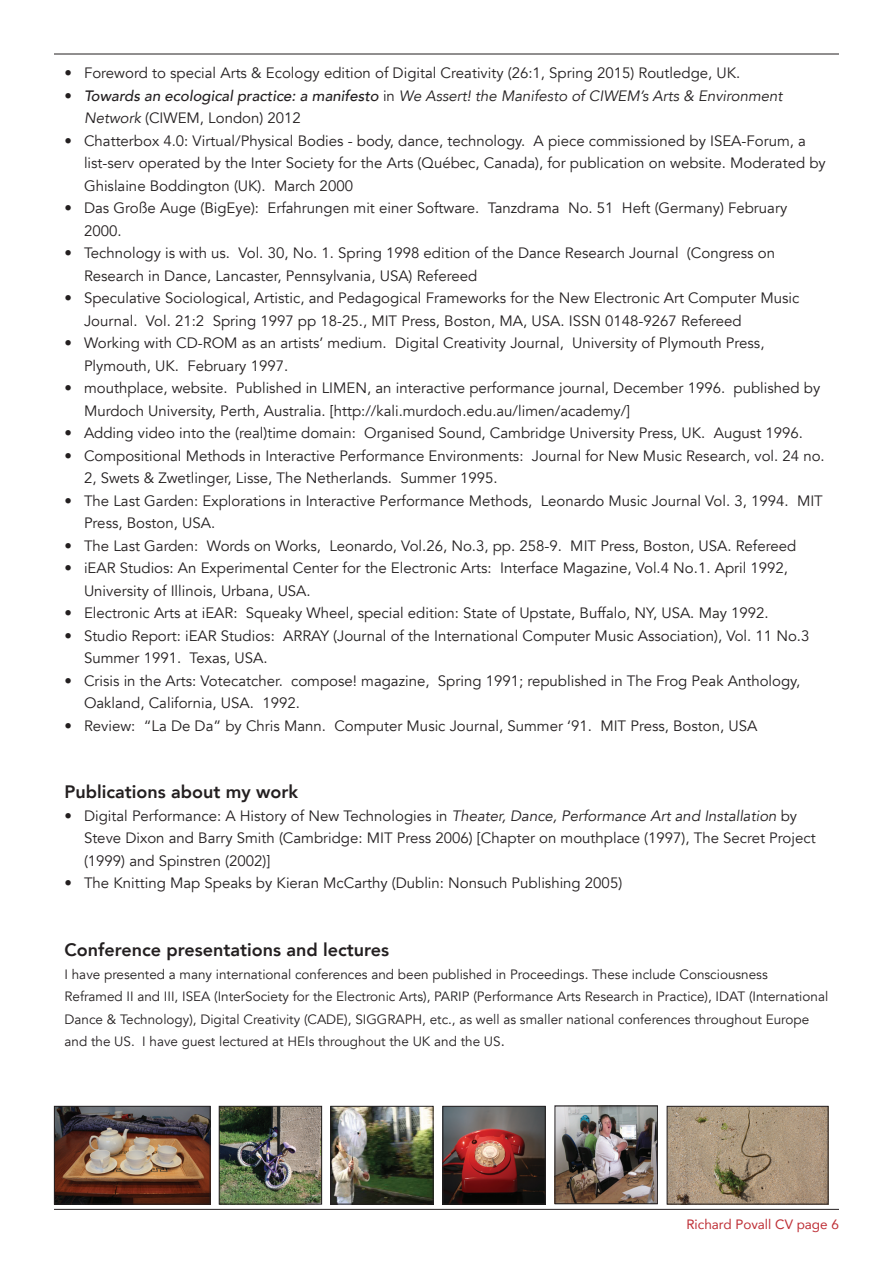
<style>
.page{position:relative;width:893px;height:1263px;background:#fff}
.page>*{position:absolute;margin:0;border:0;box-sizing:border-box;transform-origin:0 0}
.Sub-head{font:800 18px "Avenir";color:#231f20}
.simple_bullet{font:15px/22.5px "Avenir";color:#231f20}
.simple_bullet-2{font:italic 15px/22.5px "Avenir";color:#231f20}
.main_text{font:13.5px/22.5px "Avenir";color:#231f20}
.t1{font:13.5px "Avenir";color:#be2e35}
.s1{font-style:normal}
.s2{font-weight:500}
.s3{font-style:italic}
.s4{font-size:15px}
</style>
<div class="page">
<hr style="left:54px;top:54px;width:785px;height:1px;background:#231f20">
<hr style="left:54px;top:1209px;width:785px;height:1px;background:#231f20">
<img style="left:56px;top:1108px;width:152px;height:94px">
<div style="left:54px;top:1106px;width:156px;height:98px;border:1px solid #231f20"></div>
<img style="left:221px;top:1108px;width:99px;height:94px">
<div style="left:219px;top:1106px;width:103px;height:98px;border:1px solid #231f20"></div>
<img style="left:332px;top:1108px;width:99px;height:94px">
<div style="left:330px;top:1106px;width:103px;height:98px;border:1px solid #231f20"></div>
<img style="left:444px;top:1108px;width:100px;height:94px">
<div style="left:442px;top:1106px;width:104px;height:98px;border:1px solid #231f20"></div>
<img style="left:557px;top:1108px;width:98px;height:94px">
<div style="left:555px;top:1106px;width:102px;height:98px;border:1px solid #231f20"></div>
<img style="left:669px;top:1108px;width:157px;height:94px">
<div style="left:667px;top:1106px;width:161px;height:98px;border:1px solid #231f20"></div>
<p class="simple_bullet" style="left:64px;top:62px;width:677px">• Foreword to special Arts &amp; Ecology edition of Digital Creativity (26:1, Spring 2015) Routledge, UK.</p>
<p class="simple_bullet-2" style="left:84px;top:85px;width:700px;text-indent:-20px"><span class="s1">•</span> <span class="s2">Towards an ecological practice: a manifesto</span> <span class="s1">in</span> We Assert! the Manifesto of CIWEM’s Arts &amp; Environment<br>Network <span class="s1">(CIWEM, London) 2012</span></p>
<p class="simple_bullet" style="left:84px;top:130px;width:743px;text-indent:-20px">• Chatterbox 4.0: Virtual/Physical Bodies - body, dance, technology. A piece commissioned by ISEA-Forum, a list-serv operated by the Inter Society for the Arts (Québec, Canada), for publication on website. Moderated by<br>Ghislaine Boddington (UK). March 2000</p>
<p class="simple_bullet" style="left:84px;top:197px;width:705px;text-indent:-20px">• Das Große Auge (BigEye): Erfahrungen mit einer Software. Tanzdrama No. 51 Heft (Germany) February<br>2000.</p>
<p class="simple_bullet" style="left:84px;top:242px;width:693px;text-indent:-20px">• Technology is with us. Vol. 30, No. 1. Spring 1998 edition of the Dance Research Journal (Congress on<br>Research in Dance, Lancaster, Pennsylvania, USA) Refereed</p>
<p class="simple_bullet" style="left:84px;top:287px;width:717px;text-indent:-20px">• Speculative Sociological, Artistic, and Pedagogical Frameworks for the New Electronic Art Computer Music<br>Journal. Vol. 21:2 Spring 1997 pp 18-25., MIT Press, Boston, MA, USA. ISSN 0148-9267 Refereed</p>
<p class="simple_bullet" style="left:84px;top:332px;width:682px;text-indent:-20px">• Working with CD-ROM as an artists’ medium. Digital Creativity Journal, University of Plymouth Press,<br>Plymouth, UK. February 1997.</p>
<p class="simple_bullet" style="left:84px;top:377px;width:738px;text-indent:-20px">• mouthplace, website. Published in LIMEN, an interactive performance journal, December 1996. published by<br>Murdoch University, Perth, Australia. [http://kali.murdoch.edu.au/limen/academy/]</p>
<p class="simple_bullet" style="left:64px;top:422px;width:740px">• Adding video into the (real)time domain: Organised Sound, Cambridge University Press, UK. August 1996.</p>
<p class="simple_bullet" style="left:84px;top:445px;width:742px;text-indent:-20px">• Compositional Methods in Interactive Performance Environments: Journal for New Music Research, vol. 24 no.<br>2, Swets &amp; Zwetlinger, Lisse, The Netherlands. Summer 1995.</p>
<p class="simple_bullet" style="left:84px;top:490px;width:740px;text-indent:-20px">• The Last Garden: Explorations in Interactive Performance Methods, Leonardo Music Journal Vol. 3, 1994. MIT<br>Press, Boston, USA.</p>
<p class="simple_bullet" style="left:64px;top:535px;width:733px">• The Last Garden: Words on Works, Leonardo, Vol.26, No.3, pp. 258-9. MIT Press, Boston, USA. Refereed</p>
<p class="simple_bullet" style="left:84px;top:557px;width:705px;text-indent:-20px">• iEAR Studios: An Experimental Center for the Electronic Arts: Interface Magazine, Vol.4 No.1. April 1992,<br>University of Illinois, Urbana, USA.</p>
<p class="simple_bullet" style="left:64px;top:602px;width:706px">• Electronic Arts at iEAR: Squeaky Wheel, special edition: State of Upstate, Buffalo, NY, USA. May 1992.</p>
<p class="simple_bullet" style="left:84px;top:625px;width:727px;text-indent:-20px">• Studio Report: iEAR Studios: ARRAY (Journal of the International Computer Music Association), Vol. 11 No.3<br>Summer 1991. Texas, USA.</p>
<p class="simple_bullet" style="left:84px;top:670px;width:718px;text-indent:-20px">• Crisis in the Arts: Votecatcher. compose! magazine, Spring 1991; republished in The Frog Peak Anthology,<br>Oakland, California, USA. 1992.</p>
<p class="simple_bullet" style="left:64px;top:715px;width:694px">• Review: “La De Da” by Chris Mann. Computer Music Journal, Summer ‘91. MIT Press, Boston, USA</p>
<p class="Sub-head" style="left:64px;top:778px;width:235px">Publications about my work</p>
<p class="simple_bullet" style="left:84px;top:805px;width:733px;text-indent:-20px">• Digital Performance: A History of New Technologies in <span class="s3">Theater, Dance, Performance Art and Installation</span> by<br>Steve Dixon and Barry Smith (Cambridge: MIT Press 2006) [Chapter on mouthplace (1997), The Secret Project (1999) and Spinstren (2002)]</p>
<p class="simple_bullet" style="left:64px;top:872px;width:559px">• The Knitting Map Speaks by Kieran McCarthy (Dublin: Nonsuch Publishing 2005)</p>
<p class="Sub-head" style="left:64px;top:936px;width:326px">Conference presentations and lectures</p>
<p class="main_text" style="left:64px;top:963px;width:765px">I have presented a many international conferences and been published in Proceedings. These include Consciousness Reframed II and III, ISEA (InterSociety for the Electronic Arts), PARIP (Performance Arts Research in Practice), IDAT (International Dance &amp; Technology), Digital Creativity (CADE), SIGGRAPH, etc., as well as smaller national conferences throughout Europe and the US. I have guest lectured at HEIs throughout the UK and the US<span class="s4">.</span></p>
<p class="t1" style="left:686px;top:1214px;width:154px">Richard Povall CV page 6</p>
</div>
